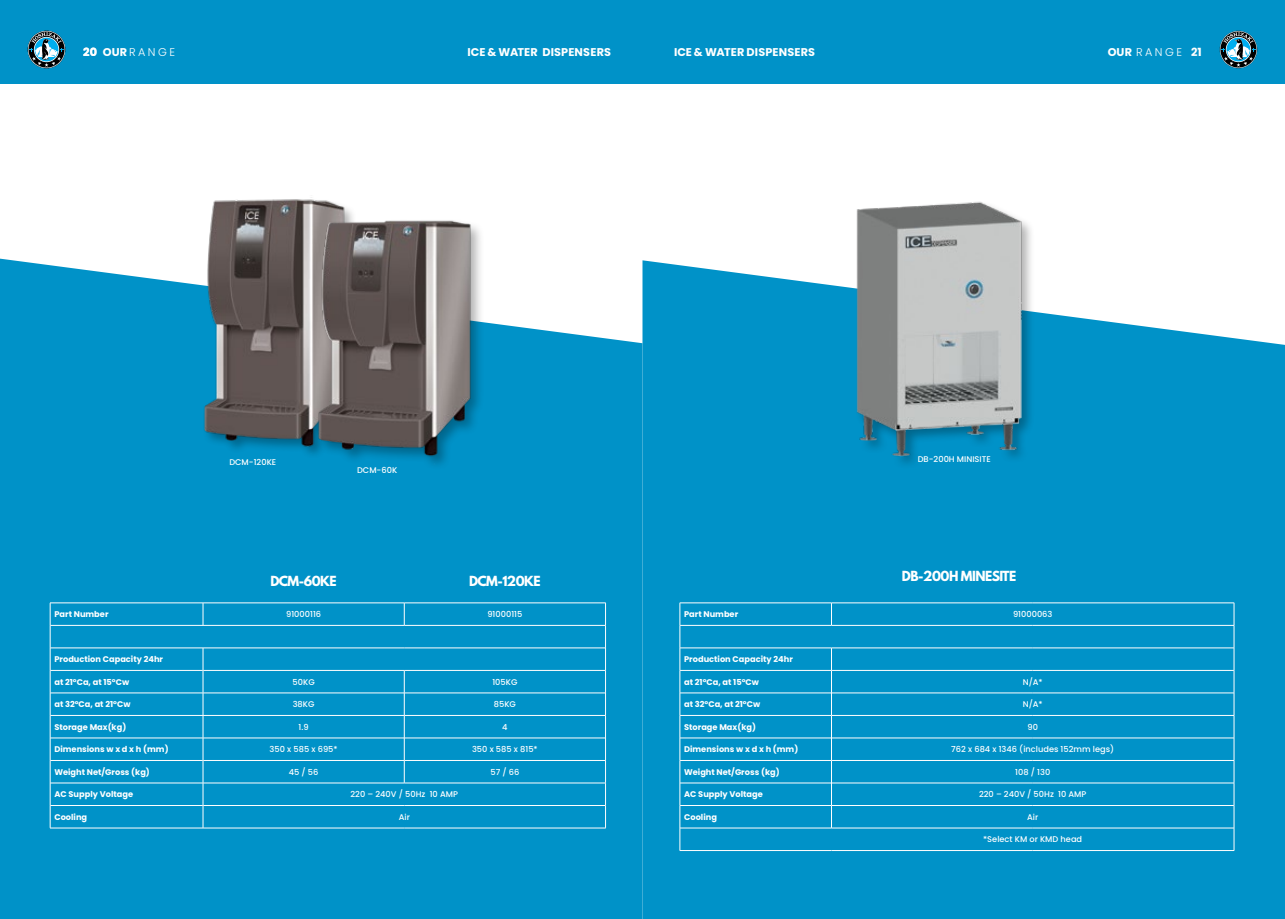
<style>
.page{position:relative;width:1285px;height:919px;background:#fff}
.page>*{position:absolute;margin:0;border:0;box-sizing:border-box;transform-origin:0 0}
.t1{font:700 12.3px "League Spartan";letter-spacing:-.04em;color:#fff}
.t2{font:700 11.25px "Poppins";letter-spacing:.01em;color:#fff}
.t3{font:300 11.25px "Poppins";letter-spacing:.22em;color:#fff}
.t4{font:700 8.25px "Poppins";color:#fff}
.t5{font:500 8.25px "Poppins";color:#fff}
.s1{font-weight:700}
</style>
<div class="page">
<div style="left:642px;top:260px;width:642px;height:658px;background:#0092c8"></div>
<div style="left:0;top:258px;width:642px;height:660px;background:#0092c8"></div>
<div style="left:642px;top:0;width:642px;height:83px;background:#0092c8"></div>
<div style="left:0;top:0;width:642px;height:83px;background:#0092c8"></div>
<img style="left:191px;top:199px;width:114px;height:255px">
<div style="left:316px;top:219px;width:168px;height:251px;background:#000;opacity:.3"></div>
<img style="left:305px;top:197px;width:172px;height:269px">
<hr style="left:50px;top:602px;width:153px;height:1px;background:#fff">
<hr style="left:203px;top:602px;width:201px;height:1px;background:#fff">
<hr style="left:404px;top:602px;width:201px;height:1px;background:#fff">
<hr style="left:50px;top:625px;width:153px;height:1px;background:#fff">
<hr style="left:203px;top:625px;width:201px;height:1px;background:#fff">
<hr style="left:404px;top:625px;width:201px;height:1px;background:#fff">
<hr style="left:50px;top:647px;width:153px;height:1px;background:#fff">
<hr style="left:203px;top:647px;width:201px;height:1px;background:#fff">
<hr style="left:404px;top:647px;width:201px;height:1px;background:#fff">
<hr style="left:50px;top:670px;width:153px;height:1px;background:#fff">
<hr style="left:203px;top:670px;width:201px;height:1px;background:#fff">
<hr style="left:404px;top:670px;width:201px;height:1px;background:#fff">
<hr style="left:50px;top:692px;width:153px;height:1px;background:#fff">
<hr style="left:203px;top:692px;width:201px;height:1px;background:#fff">
<hr style="left:404px;top:692px;width:201px;height:1px;background:#fff">
<hr style="left:50px;top:715px;width:153px;height:1px;background:#fff">
<hr style="left:203px;top:715px;width:201px;height:1px;background:#fff">
<hr style="left:404px;top:715px;width:201px;height:1px;background:#fff">
<hr style="left:50px;top:737px;width:153px;height:1px;background:#fff">
<hr style="left:203px;top:737px;width:201px;height:1px;background:#fff">
<hr style="left:404px;top:737px;width:201px;height:1px;background:#fff">
<hr style="left:50px;top:760px;width:153px;height:1px;background:#fff">
<hr style="left:203px;top:760px;width:201px;height:1px;background:#fff">
<hr style="left:404px;top:760px;width:201px;height:1px;background:#fff">
<hr style="left:50px;top:782px;width:153px;height:1px;background:#fff">
<hr style="left:203px;top:782px;width:201px;height:1px;background:#fff">
<hr style="left:404px;top:782px;width:201px;height:1px;background:#fff">
<hr style="left:50px;top:805px;width:153px;height:1px;background:#fff">
<hr style="left:203px;top:805px;width:201px;height:1px;background:#fff">
<hr style="left:404px;top:805px;width:201px;height:1px;background:#fff">
<hr style="left:50px;top:827px;width:153px;height:1px;background:#fff">
<hr style="left:203px;top:827px;width:201px;height:1px;background:#fff">
<hr style="left:404px;top:827px;width:201px;height:1px;background:#fff">
<svg style="left:404px;top:603px;width:1px;height:22px"></svg>
<svg style="left:203px;top:603px;width:1px;height:22px"></svg>
<svg style="left:203px;top:648px;width:1px;height:179px"></svg>
<svg style="left:50px;top:603px;width:1px;height:224px"></svg>
<svg style="left:404px;top:670px;width:1px;height:112px"></svg>
<svg style="left:605px;top:603px;width:1px;height:224px"></svg>
<img style="left:707px;top:201px;width:533px;height:267px">
<hr style="left:679px;top:602px;width:152px;height:1px;background:#fff">
<hr style="left:831px;top:602px;width:201px;height:1px;background:#fff">
<hr style="left:1032px;top:602px;width:201px;height:1px;background:#fff">
<hr style="left:680px;top:625px;width:151px;height:1px;background:#fff">
<hr style="left:831px;top:625px;width:201px;height:1px;background:#fff">
<hr style="left:1032px;top:625px;width:201px;height:1px;background:#fff">
<hr style="left:680px;top:647px;width:151px;height:1px;background:#fff">
<hr style="left:831px;top:647px;width:201px;height:1px;background:#fff">
<hr style="left:1032px;top:647px;width:201px;height:1px;background:#fff">
<hr style="left:680px;top:670px;width:151px;height:1px;background:#fff">
<hr style="left:831px;top:670px;width:201px;height:1px;background:#fff">
<hr style="left:1032px;top:670px;width:201px;height:1px;background:#fff">
<hr style="left:680px;top:692px;width:151px;height:1px;background:#fff">
<hr style="left:831px;top:692px;width:201px;height:1px;background:#fff">
<hr style="left:1032px;top:692px;width:201px;height:1px;background:#fff">
<hr style="left:680px;top:715px;width:151px;height:1px;background:#fff">
<hr style="left:831px;top:715px;width:201px;height:1px;background:#fff">
<hr style="left:1032px;top:715px;width:201px;height:1px;background:#fff">
<hr style="left:680px;top:737px;width:151px;height:1px;background:#fff">
<hr style="left:831px;top:737px;width:201px;height:1px;background:#fff">
<hr style="left:1032px;top:737px;width:201px;height:1px;background:#fff">
<hr style="left:680px;top:760px;width:151px;height:1px;background:#fff">
<hr style="left:831px;top:760px;width:201px;height:1px;background:#fff">
<hr style="left:1032px;top:760px;width:201px;height:1px;background:#fff">
<hr style="left:680px;top:782px;width:151px;height:1px;background:#fff">
<hr style="left:831px;top:782px;width:201px;height:1px;background:#fff">
<hr style="left:1032px;top:782px;width:201px;height:1px;background:#fff">
<hr style="left:680px;top:805px;width:151px;height:1px;background:#fff">
<hr style="left:831px;top:805px;width:201px;height:1px;background:#fff">
<hr style="left:1032px;top:805px;width:201px;height:1px;background:#fff">
<hr style="left:680px;top:827px;width:151px;height:1px;background:#fff">
<hr style="left:831px;top:827px;width:201px;height:1px;background:#fff">
<hr style="left:1032px;top:827px;width:201px;height:1px;background:#fff">
<hr style="left:679px;top:850px;width:152px;height:1px;background:#fff">
<hr style="left:831px;top:850px;width:201px;height:1px;background:#fff">
<hr style="left:1032px;top:850px;width:201px;height:1px;background:#fff">
<svg style="left:831px;top:603px;width:1px;height:22px"></svg>
<svg style="left:831px;top:648px;width:1px;height:179px"></svg>
<svg style="left:679px;top:603px;width:1px;height:247px"></svg>
<svg style="left:1233px;top:603px;width:1px;height:247px"></svg>
<svg style="left:1219px;top:31px;width:37px;height:37px"></svg>
<svg style="left:28px;top:31px;width:37px;height:37px"></svg>
<h2 class="t2" style="left:83px;top:46px;width:15px">20</h2>
<h2 class="t2" style="left:1190px;top:46px;width:12px">21</h2>
<h2 class="t3" style="left:103px;top:46px;width:74px"><span class="s1">OUR</span> RANGE</h2>
<h2 class="t2" style="left:467px;top:46px;width:145px">ICE &amp; WATER DISPENSERS</h2>
<h2 class="t2" style="left:674px;top:46px;width:143px">ICE &amp; WATER DISPENSERS</h2>
<h2 class="t3" style="left:1107px;top:46px;width:76px"><span class="s1">OUR</span> RANGE</h2>
<p class="t5" style="left:229px;top:457px;width:48px">DCM-120KE</p>
<p class="t5" style="left:917px;top:454px;width:74px">DB-200H MINISITE</p>
<p class="t5" style="left:357px;top:465px;width:42px">DCM-60K</p>
<h1 class="t1" style="left:270px;top:571px;width:68px">DCM-60KE</h1>
<h1 class="t1" style="left:469px;top:571px;width:73px">DCM-120KE</h1>
<h1 class="t1" style="left:901px;top:566px;width:116px">DB-200H MINESITE</h1>
<p class="t4" style="left:54px;top:609px;width:56px">Part Number</p>
<p class="t5" style="left:286px;top:609px;width:37px">91000116</p>
<p class="t5" style="left:487px;top:609px;width:37px">91000115</p>
<p class="t4" style="left:54px;top:654px;width:110px">Production Capacity 24hr</p>
<p class="t4" style="left:54px;top:676px;width:76px">at 21°Ca, at 15°Cw</p>
<p class="t5" style="left:292px;top:676px;width:24px">50KG</p>
<p class="t5" style="left:492px;top:676px;width:27px">105KG</p>
<p class="t4" style="left:54px;top:699px;width:78px">at 32°Ca, at 21°Cw</p>
<p class="t5" style="left:293px;top:699px;width:23px">38KG</p>
<p class="t5" style="left:493px;top:699px;width:24px">85KG</p>
<p class="t4" style="left:54px;top:721px;width:73px">Storage Max(kg)</p>
<p class="t5" style="left:298px;top:721px;width:12px">1.9</p>
<p class="t5" style="left:502px;top:721px;width:7px">4</p>
<p class="t4" style="left:54px;top:744px;width:116px">Dimensions w x d x h (mm)</p>
<p class="t5" style="left:269px;top:744px;width:70px">350 x 585 x 695*</p>
<p class="t5" style="left:472px;top:744px;width:67px">350 x 585 x 815*</p>
<p class="t4" style="left:54px;top:766px;width:97px">Weight Net/Gross (kg)</p>
<p class="t5" style="left:289px;top:766px;width:31px">45 / 56</p>
<p class="t5" style="left:490px;top:766px;width:31px">57 / 66</p>
<p class="t4" style="left:54px;top:789px;width:80px">AC Supply Voltage</p>
<p class="t5" style="left:350px;top:789px;width:109px">220 – 240V / 50Hz 10 AMP</p>
<p class="t4" style="left:54px;top:811px;width:34px">Cooling</p>
<p class="t5" style="left:398px;top:811px;width:13px">Air</p>
<p class="t4" style="left:684px;top:609px;width:56px">Part Number</p>
<p class="t5" style="left:1012px;top:609px;width:41px">91000063</p>
<p class="t4" style="left:684px;top:654px;width:110px">Production Capacity 24hr</p>
<p class="t4" style="left:684px;top:676px;width:76px">at 21°Ca, at 15°Cw</p>
<p class="t5" style="left:1022px;top:676px;width:22px">N/A*</p>
<p class="t4" style="left:684px;top:699px;width:78px">at 32°Ca, at 21°Cw</p>
<p class="t5" style="left:1022px;top:699px;width:22px">N/A*</p>
<p class="t4" style="left:684px;top:721px;width:73px">Storage Max(kg)</p>
<p class="t5" style="left:1027px;top:721px;width:12px">90</p>
<p class="t4" style="left:684px;top:744px;width:116px">Dimensions w x d x h (mm)</p>
<p class="t5" style="left:951px;top:744px;width:164px">762 x 684 x 1346 (includes 152mm legs)</p>
<p class="t4" style="left:684px;top:766px;width:97px">Weight Net/Gross (kg)</p>
<p class="t5" style="left:1015px;top:766px;width:37px">108 / 130</p>
<p class="t4" style="left:684px;top:789px;width:80px">AC Supply Voltage</p>
<p class="t5" style="left:978px;top:789px;width:109px">220 – 240V / 50Hz 10 AMP</p>
<p class="t4" style="left:684px;top:811px;width:34px">Cooling</p>
<p class="t5" style="left:1026px;top:811px;width:13px">Air</p>
<p class="t5" style="left:982px;top:834px;width:101px">*Select KM or KMD head</p>
</div>
